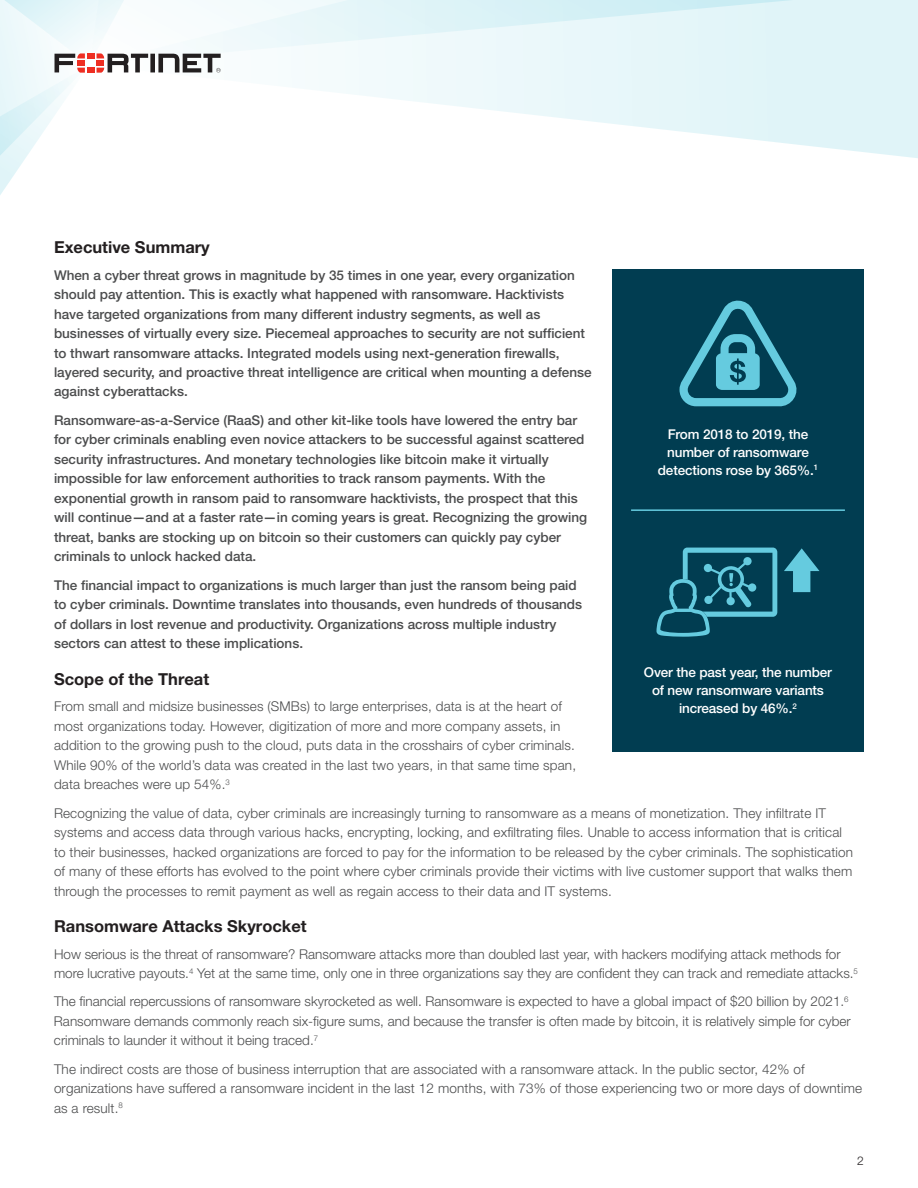
<style>
.page{position:relative;width:918px;height:1188px;background:#fff}
.page>*{position:absolute;margin:0;border:0;box-sizing:border-box;transform-origin:0 0}
.t1{font:700 16.5px "Helvetica Neue LT Pro";color:#231f20}
.t2{font:300 13.5px/19.5px "Helvetica Neue LT Pro";letter-spacing:.01em;color:#4b4c4d}
.t3{font:500 13.5px/19.5px "Helvetica Neue LT Pro";color:#4b4c4d}
.t4{font:500 13.5px/18px "Helvetica Neue LT Pro";letter-spacing:-.01em;color:#fff;text-align:center}
.t5{font:300 12px "Helvetica Neue LT Pro";color:#231f20}
</style>
<div class="page">
<svg style="left:318px;top:65px;width:600px;height:93px"></svg>
<svg style="left:221px;top:0;width:697px;height:65px"></svg>
<svg style="left:0;top:0;width:221px;height:195px"></svg>
<div style="left:612px;top:269px;width:252px;height:483px;background:#013d51"></div>
<hr style="left:631px;top:509px;width:214px;height:2px;background:#65cbdf">
<svg style="left:680px;top:300px;width:117px;height:107px"></svg>
<svg style="left:656px;top:548px;width:121px;height:89px"></svg>
<svg style="left:784px;top:548px;width:36px;height:44px"></svg>
<p class="t1" style="left:54px;top:237px;width:157px">Executive Summary</p>
<p class="t3" style="left:54px;top:265px;width:539px">When a cyber threat grows in magnitude by 35 times in one year, every organization should pay attention. This is exactly what happened with ransomware. Hacktivists have targeted organizations from many different industry segments, as well as businesses of virtually every size. Piecemeal approaches to security are not sufficient to thwart ransomware attacks. Integrated models using next-generation firewalls, layered security, and proactive threat intelligence are critical when mounting a defense against cyberattacks.</p>
<p class="t3" style="left:54px;top:410px;width:535px">Ransomware-as-a-Service (RaaS) and other kit-like tools have lowered the entry bar for cyber criminals enabling even novice attackers to be successful against scattered security infrastructures. And monetary technologies like bitcoin make it virtually impossible for law enforcement authorities to track ransom payments. With the exponential growth in ransom paid to ransomware hacktivists, the prospect that this will continue—and at a faster rate—in coming years is great. Recognizing the growing threat, banks are stocking up on bitcoin so their customers can quickly pay cyber criminals to unlock hacked data.</p>
<p class="t3" style="left:54px;top:575px;width:530px">The financial impact to organizations is much larger than just the ransom being paid to cyber criminals. Downtime translates into thousands, even hundreds of thousands of dollars in lost revenue and productivity. Organizations across multiple industry sectors can attest to these implications.</p>
<p class="t1" style="left:54px;top:669px;width:157px">Scope of the Threat</p>
<p class="t2" style="left:54px;top:696px;width:524px">From small and midsize businesses (SMBs) to large enterprises, data is at the heart of most organizations today. However, digitization of more and more company assets, in addition to the growing push to the cloud, puts data in the crosshairs of cyber criminals.<br>While 90% of the world’s data was created in the last two years, in that same time span, data breaches were up 54%.<sup>3</sup></p>
<p class="t2" style="left:54px;top:803px;width:801px">Recognizing the value of data, cyber criminals are increasingly turning to ransomware as a means of monetization. They infiltrate IT systems and access data through various hacks, encrypting, locking, and exfiltrating files. Unable to access information that is critical to their businesses, hacked organizations are forced to pay for the information to be released by the cyber criminals. The sophistication of many of these efforts has evolved to the point where cyber criminals provide their victims with live customer support that walks them through the processes to remit payment as well as regain access to their data and IT systems.</p>
<p class="t1" style="left:54px;top:916px;width:254px">Ransomware Attacks Skyrocket</p>
<p class="t2" style="left:54px;top:944px;width:806px">How serious is the threat of ransomware? Ransomware attacks more than doubled last year, with hackers modifying attack methods for more lucrative payouts.<sup>4</sup> Yet at the same time, only one in three organizations say they are confident they can track and remediate attacks.<sup>5</sup></p>
<p class="t2" style="left:54px;top:992px;width:798px">The financial repercussions of ransomware skyrocketed as well. Ransomware is expected to have a global impact of $20 billion by 2021.<sup>6<br></sup>Ransomware demands commonly reach six-figure sums, and because the transfer is often made by bitcoin, it is relatively simple for cyber criminals to launder it without it being traced.<sup>7</sup></p>
<p class="t2" style="left:54px;top:1059px;width:810px">The indirect costs are those of business interruption that are associated with a ransomware attack. In the public sector, 42% of organizations have suffered a ransomware incident in the last 12 months, with 73% of those experiencing two or more days of downtime as a result.<sup>8</sup></p>
<p class="t4" style="left:658px;top:425px;width:162px">From 2018 to 2019, the number of ransomware detections rose by 365%.<sup>1</sup></p>
<p class="t4" style="left:644px;top:664px;width:190px">Over the past year, the number of new ransomware variants increased by 46%.<sup>2</sup></p>
<p class="t5" style="left:857px;top:1154px;width:8px">2</p>
</div>
